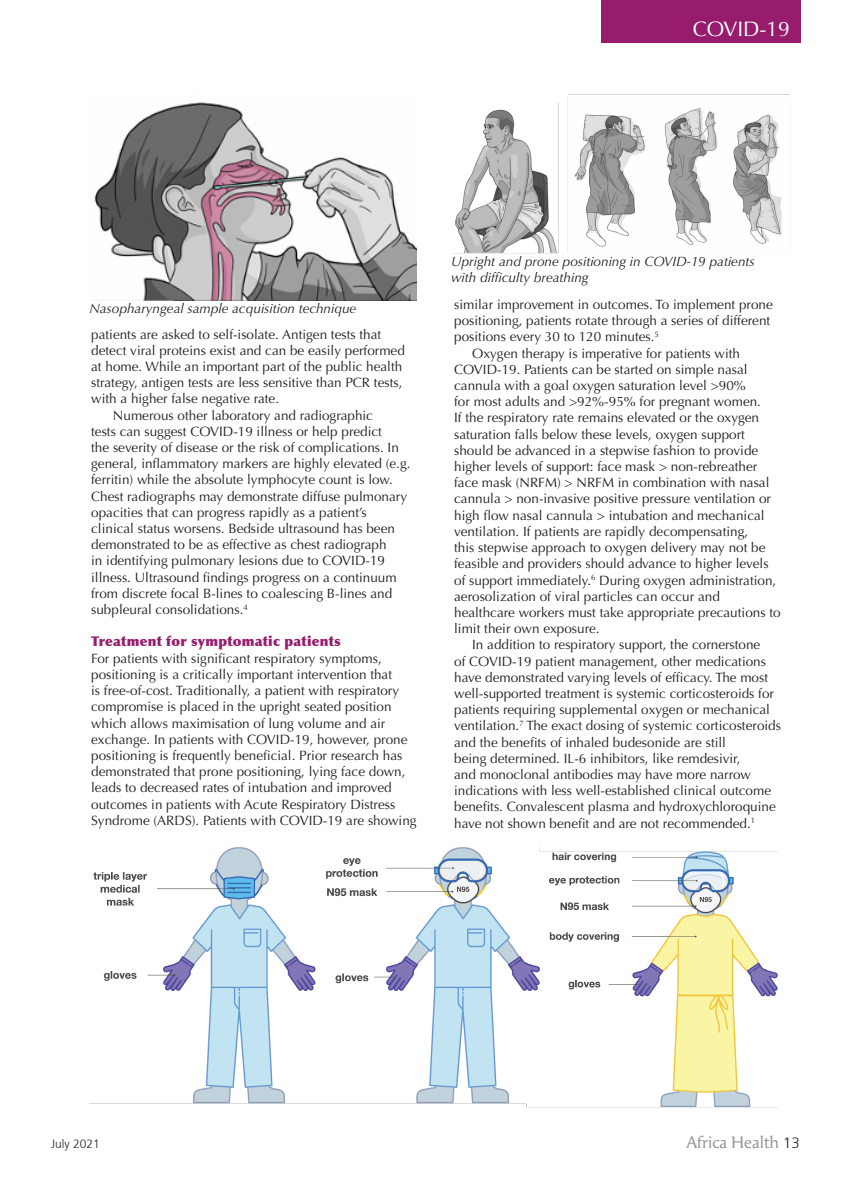
<style>
.page{position:relative;width:851px;height:1191px;background:#fff}
.page>*{position:absolute;margin:0;border:0;box-sizing:border-box;transform-origin:0 0}
.Header_tab_right{font:21px "Optima";color:#fff}
.Body_main_text{font:21px "Optima";color:#fff}
.Body_main_text-2{font:16.5px "Angie Pro";color:#939598}
.Body_main_text-3{font:13.5px/16.2px "Optima";color:#231f20}
.Body_first_paragraph{font:13.5px/16.2px "Optima";color:#231f20}
.Picture_caption{font:italic 13.5px/16.2px "Optima";color:#231f20}
.Subhead{font:900 13.5px "Optima";letter-spacing:.02em;color:#971c6d}
.Footer_recto{font:300 12px "Frutiger";color:#231f20}
.s1{font-family:"Frutiger";font-weight:300;font-size:15px;color:#231f20}
</style>
<div class="page">
<div style="left:600px;top:0;width:200px;height:43px;background:#971c6d"></div>
<img style="left:94px;top:102px;width:323px;height:199px">
<img style="left:455px;top:94px;width:335px;height:159px">
<img style="left:89px;top:847px;width:689px;height:260px">
<p class="Header_tab_right" style="left:692px;top:17px;width:99px">COVID-19</p>
<p class="Body_main_text" style="left:723px;top:17px;width:67px">Feature</p>
<p class="Picture_caption" style="left:89px;top:301px;width:268px">Nasopharyngeal sample acquisition technique</p>
<p class="Body_first_paragraph" style="left:91px;top:326px;width:315px">patients are asked to self-isolate. Antigen tests that detect viral proteins exist and can be easily performed at home. While an important part of the public health strategy, antigen tests are less sensitive than PCR tests, with a higher false negative rate.</p>
<p class="Body_main_text-3" style="left:91px;top:407px;width:321px;text-indent:22px">Numerous other laboratory and radiographic<br>tests can suggest COVID-19 illness or help predict<br>the severity of disease or the risk of complications. In general, inflammatory markers are highly elevated (e.g. ferritin) while the absolute lymphocyte count is low.<br>Chest radiographs may demonstrate diffuse pulmonary opacities that can progress rapidly as a patient’s clinical status worsens. Bedside ultrasound has been demonstrated to be as effective as chest radiograph<br>in identifying pulmonary lesions due to COVID-19 illness. Ultrasound findings progress on a continuum from discrete focal B-lines to coalescing B-lines and subpleural consolidations.<sup>4</sup></p>
<p class="Subhead" style="left:91px;top:633px;width:251px">Treatment for symptomatic patients</p>
<p class="Body_first_paragraph" style="left:91px;top:650px;width:327px">For patients with significant respiratory symptoms, positioning is a critically important intervention that<br>is free-of-cost. Traditionally, a patient with respiratory compromise is placed in the upright seated position which allows maximisation of lung volume and air exchange. In patients with COVID-19, however, prone positioning is frequently beneficial. Prior research has demonstrated that prone positioning, lying face down, leads to decreased rates of intubation and improved outcomes in patients with Acute Respiratory Distress Syndrome (ARDS). Patients with COVID-19 are showing</p>
<p class="Picture_caption" style="left:451px;top:253px;width:305px">Upright and prone positioning in COVID-19 patients with difficulty breathing</p>
<p class="Body_first_paragraph" style="left:454px;top:296px;width:320px">similar improvement in outcomes. To implement prone positioning, patients rotate through a series of different positions every 30 to 120 minutes.<sup>5</sup></p>
<p class="Body_main_text-3" style="left:454px;top:345px;width:328px;text-indent:18px">Oxygen therapy is imperative for patients with COVID-19. Patients can be started on simple nasal cannula with a goal oxygen saturation level &gt;90%<br>for most adults and &gt;92%-95% for pregnant women.<br>If the respiratory rate remains elevated or the oxygen saturation falls below these levels, oxygen support should be advanced in a stepwise fashion to provide higher levels of support: face mask &gt; non-rebreather face mask (NRFM) &gt; NRFM in combination with nasal cannula &gt; non-invasive positive pressure ventilation or high flow nasal cannula &gt; intubation and mechanical ventilation. If patients are rapidly decompensating,<br>this stepwise approach to oxygen delivery may not be feasible and providers should advance to higher levels of support immediately.<sup>6</sup> During oxygen administration, aerosolization of viral particles can occur and healthcare workers must take appropriate precautions to limit their own exposure.</p>
<p class="Body_main_text-3" style="left:454px;top:637px;width:328px;text-indent:18px">In addition to respiratory support, the cornerstone<br>of COVID-19 patient management, other medications have demonstrated varying levels of efficacy. The most well-supported treatment is systemic corticosteroids for patients requiring supplemental oxygen or mechanical ventilation.<sup>7</sup> The exact dosing of systemic corticosteroids and the benefits of inhaled budesonide are still<br>being determined. IL-6 inhibitors, like remdesivir,<br>and monoclonal antibodies may have more narrow indications with less well-established clinical outcome benefits. Convalescent plasma and hydroxychloroquine have not shown benefit and are not recommended.<sup>1</sup></p>
<p class="Footer_recto" style="left:51px;top:1135px;width:50px">July 2021</p>
<p class="Body_main_text-2" style="left:686px;top:1130px;width:115px">Africa Health <span class="s1">13</span></p>
</div>
